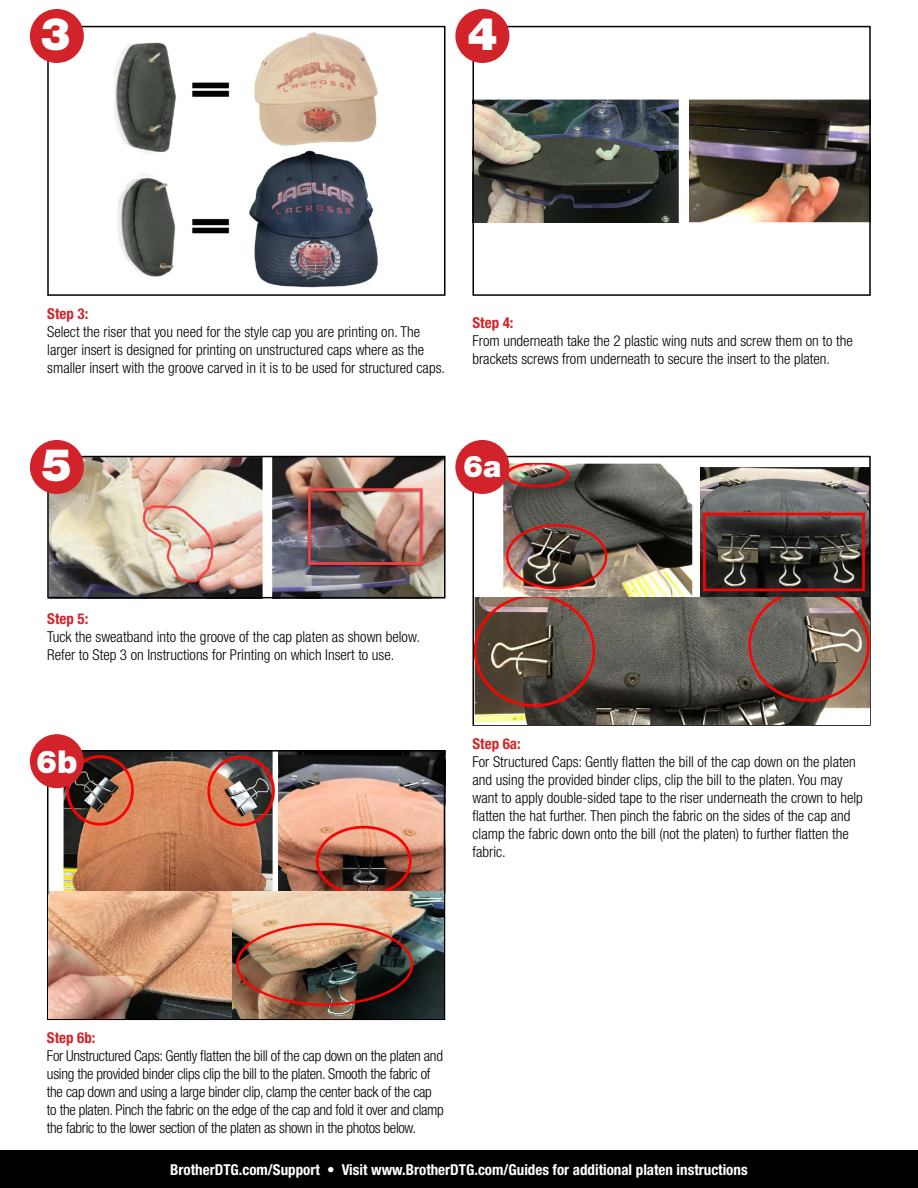
<style>
.page{position:relative;width:918px;height:1188px;background:#fff}
.page>*{position:absolute;margin:0;border:0;box-sizing:border-box;transform-origin:0 0}
.t1{font:900 45px "Helvetica Neue LT Pro";color:#fff}
.t2{font:900 31.5px "Helvetica Neue LT Pro";color:#fff}
.t3{font:900 30px "Helvetica Neue LT Pro";color:#fff}
.t4{font:300 condensed 15px/18px "Helvetica Neue LT Pro";color:#000}
.t5{font:300 condensed 15px/18px "Helvetica Neue LT Pro";letter-spacing:-.02em;color:#000}
.t6{font:700 condensed 15px "Helvetica Neue LT Pro";color:#fff}
.t7{font:700 condensed 15px "Helvetica Neue LT Pro";color:#d2232a}
</style>
<div class="page">
<div style="left:0;top:1151px;width:918px;height:37px;background:#000"></div>
<img style="left:115px;top:32px;width:263px;height:255px">
<div style="left:47px;top:26px;width:399px;height:270px;border:2px solid #000"></div>
<img style="left:475px;top:99px;width:393px;height:124px">
<div style="left:472px;top:26px;width:399px;height:270px;border:2px solid #000"></div>
<img style="left:503px;top:463px;width:365px;height:135px">
<div style="left:472px;top:456px;width:399px;height:270px;border:2px solid #000"></div>
<img style="left:63px;top:753px;width:379px;height:139px">
<div style="left:47px;top:750px;width:398px;height:270px;border:2px solid #000"></div>
<img style="left:50px;top:459px;width:393px;height:136px">
<div style="left:47px;top:456px;width:399px;height:142px;border:2px solid #000"></div>
<div style="left:30px;top:9px;width:54px;height:54px;background:#d2232a;border-radius:50%"></div>
<div style="left:30px;top:440px;width:54px;height:54px;background:#d2232a;border-radius:50%"></div>
<div style="left:455px;top:9px;width:54px;height:54px;background:#d2232a;border-radius:50%"></div>
<div style="left:455px;top:440px;width:54px;height:54px;background:#d2232a;border-radius:50%"></div>
<div style="left:30px;top:734px;width:54px;height:54px;background:#d2232a;border-radius:50%"></div>
<img style="left:474px;top:598px;width:395px;height:126px">
<img style="left:48px;top:892px;width:184px;height:127px">
<img style="left:232px;top:892px;width:212px;height:127px">
<h1 class="t1" style="left:40px;top:7px;width:32px">3</h1>
<h1 class="t1" style="left:467px;top:7px;width:32px">4</h1>
<p class="t7" style="left:47px;top:305px;width:43px">Step 3:</p>
<p class="t4" style="left:47px;top:323px;width:399px">Select the riser that you need for the style cap you are printing on. The larger insert is designed for printing on unstructured caps where as the smaller insert with the groove carved in it is to be used for structured caps.</p>
<p class="t7" style="left:472px;top:314px;width:43px">Step 4:</p>
<p class="t4" style="left:472px;top:332px;width:382px">From underneath take the 2 plastic wing nuts and screw them on to the brackets screws from underneath to secure the insert to the platen.</p>
<h1 class="t1" style="left:42px;top:438px;width:32px">5</h1>
<h3 class="t3" style="left:463px;top:448px;width:40px">6a</h3>
<p class="t7" style="left:47px;top:610px;width:43px">Step 5:</p>
<p class="t4" style="left:47px;top:628px;width:374px">Tuck the sweatband into the groove of the cap platen as shown below.<br>Refer to Step 3 on Instructions for Printing on which Insert to use.</p>
<h2 class="t2" style="left:36px;top:742px;width:43px">6b</h2>
<p class="t7" style="left:472px;top:734px;width:50px">Step 6a:</p>
<p class="t4" style="left:472px;top:752px;width:392px">For Structured Caps: Gently flatten the bill of the cap down on the platen and using the provided binder clips, clip the bill to the platen. You may want to apply double-sided tape to the riser underneath the crown to help flatten the hat further. Then pinch the fabric on the sides of the cap and clamp the fabric down onto the bill (not the platen) to further flatten the fabric.</p>
<p class="t7" style="left:47px;top:1029px;width:50px">Step 6b:</p>
<p class="t5" style="left:47px;top:1046px;width:398px">For Unstructured Caps: Gently flatten the bill of the cap down on the platen and using the provided binder clips clip the bill to the platen. Smooth the fabric of the cap down and using a large binder clip, clamp the center back of the cap to the platen. Pinch the fabric on the edge of the cap and fold it over and clamp the fabric to the lower section of the platen as shown in the photos below.</p>
<p class="t6" style="left:170px;top:1161px;width:579px">BrotherDTG.com/Support • Visit www.BrotherDTG.com/Guides for additional platen instructions</p>
</div>
